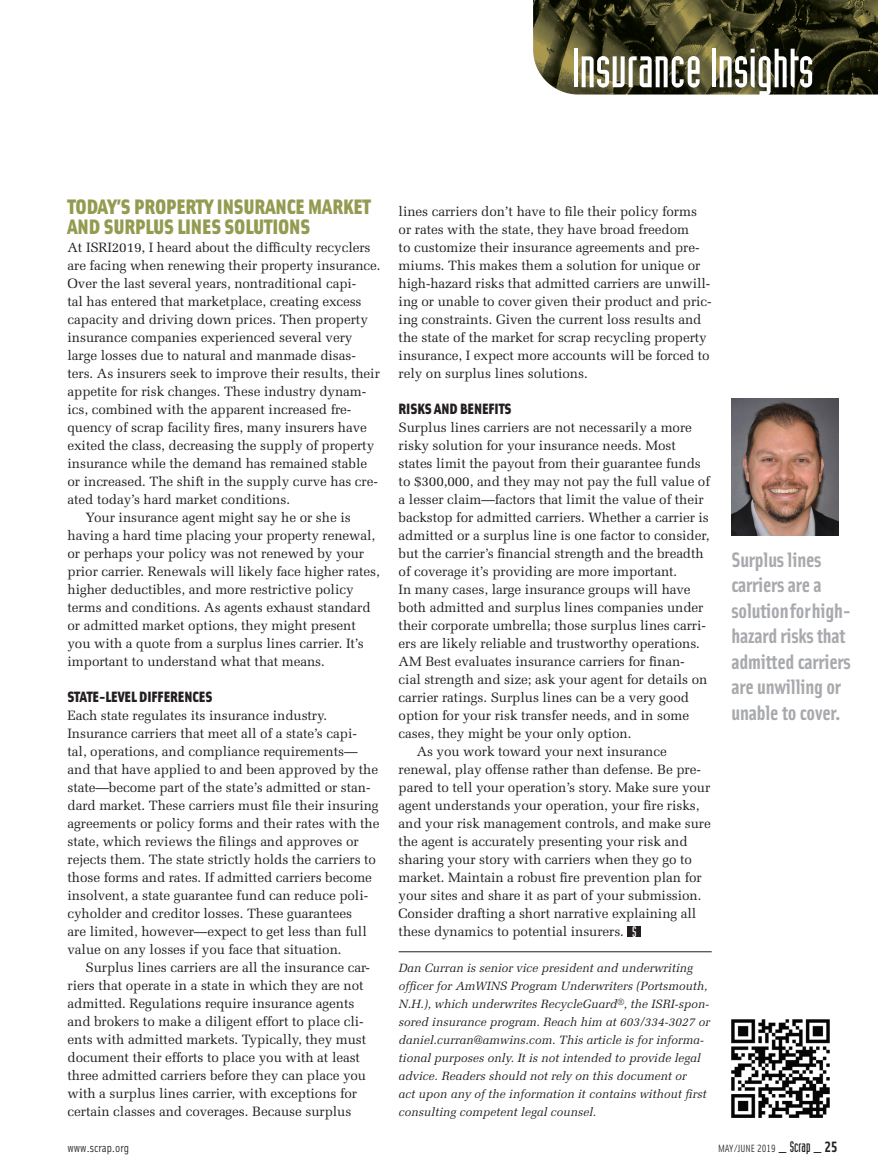
<style>
.page{position:relative;width:878px;height:1175px;background:#fff}
.page>*{position:absolute;margin:0;border:0;box-sizing:border-box;transform-origin:0 0}
.t1{font:54px "Industria Solid";color:#fff}
.Picture_Callout{font:21px/25.5px "Solex Bold Lining";letter-spacing:-.01em;color:#a8a9ad}
.Insurance_Header{font:21px/19.5px "Solex Black Lining";letter-spacing:-.005em;color:#939b50}
.Subhead_-_10{font:15px "Solex Black Lining";letter-spacing:-.005em;color:#231f20}
.t2{font:15px "Industria Solid";color:#fff}
.Body1{font:13.5px/18px "Melior";letter-spacing:-.005em;color:#231f20}
.Body{font:13.5px/18px "Melior";letter-spacing:-.005em;color:#231f20}
.Bio{font:italic 12px/18px "Melior";color:#231f20}
.t3{font:12px "Solex Regular Lining";color:#231f20}
.t4{font:10.5px "Solex Regular Lining";color:#231f20}
.s1{font-size:18px}
.s2{font-family:"Industria Solid";font-size:15px}
.s3{font-family:"Solex Bold Lining";font-size:15px}
</style>
<div class="page">
<img style="left:533px;top:0;width:345px;height:94px">
<hr style="left:398px;top:951px;width:313px;height:1px;background:#231f20">
<div style="left:627px;top:926px;width:14px;height:10px;background:#231f20"></div>
<img style="left:731px;top:398px;width:108px;height:137px">
<img style="left:731px;top:1019px;width:99px;height:99px">
<h1 class="t1" style="left:571px;top:39px;width:243px">Insurance Insights</h1>
<p class="Insurance_Header" style="left:68px;top:196px;width:305px">TODAY’S PROPERTY INSURANCE MARKET<br>AND SURPLUS LINES SOLUTIONS</p>
<p class="Body1" style="left:68px;top:238px;width:314px">At ISRI2019, I heard about the difficulty recyclers are facing when renewing their property insurance.<br>Over the last several years, nontraditional capi-<br>tal has entered that marketplace, creating excess capacity and driving down prices. Then property insurance companies experienced several very large losses due to natural and manmade disas&shy;ters. As insurers seek to improve their results, their appetite for risk changes. These industry dynam&shy;ics, combined with the apparent increased fre&shy;quency of scrap facility fires, many insurers have exited the class, decreasing the supply of property insurance while the demand has remained stable or increased. The shift in the supply curve has cre&shy;ated today’s hard market conditions.</p>
<p class="Body" style="left:68px;top:508px;width:314px;text-indent:18px">Your insurance agent might say he or she is having a hard time placing your property renewal, or perhaps your policy was not renewed by your prior carrier. Renewals will likely face higher rates, higher deductibles, and more restrictive policy terms and conditions. As agents exhaust standard or admitted market options, they might present you with a quote from a surplus lines carrier. It’s important to understand what that means.</p>
<p class="Subhead_-_10" style="left:68px;top:686px;width:146px">STATE-LEVEL DIFFERENCES</p>
<p class="Body1" style="left:68px;top:706px;width:313px">Each state regulates its insurance industry.<br>Insurance carriers that meet all of a state’s capi&shy;tal, operations, and compliance requirements— and that have applied to and been approved by the state—become part of the state’s admitted or stan&shy;dard market. These carriers must file their insuring agreements or policy forms and their rates with the state, which reviews the filings and approves or rejects them. The state strictly holds the carriers to those forms and rates. If admitted carriers become insolvent, a state guarantee fund can reduce poli&shy;cyholder and creditor losses. These guarantees<br>are limited, however—expect to get less than full value on any losses if you face that situation.</p>
<p class="Body" style="left:68px;top:958px;width:304px;text-indent:18px">Surplus lines carriers are all the insurance car&shy;riers that operate in a state in which they are not admitted. Regulations require insurance agents and brokers to make a diligent effort to place cli&shy;ents with admitted markets. Typically, they must document their efforts to place you with at least three admitted carriers before they can place you with a surplus lines carrier, with exceptions for certain classes and coverages. Because surplus</p>
<p class="Body" style="left:398px;top:202px;width:314px">lines carriers don’t have to file their policy forms or rates with the state, they have broad freedom<br>to customize their insurance agreements and pre&shy;miums. This makes them a solution for unique or high-hazard risks that admitted carriers are unwill&shy;ing or unable to cover given their product and pric&shy;ing constraints. Given the current loss results and the state of the market for scrap recycling property insurance, I expect more accounts will be forced to rely on surplus lines solutions.</p>
<p class="Subhead_-_10" style="left:398px;top:398px;width:114px">RISKS AND BENEFITS</p>
<p class="Body1" style="left:398px;top:418px;width:313px">Surplus lines carriers are not necessarily a more risky solution for your insurance needs. Most states limit the payout from their guarantee funds to $300,000, and they may not pay the full value of a lesser claim—factors that limit the value of their backstop for admitted carriers. Whether a carrier is admitted or a surplus line is one factor to consider, but the carrier’s financial strength and the breadth of coverage it’s providing are more important.<br>In many cases, large insurance groups will have both admitted and surplus lines companies under their corporate umbrella; those surplus lines carri&shy;ers are likely reliable and trustworthy operations.<br>AM Best evaluates insurance carriers for finan&shy;cial strength and size; ask your agent for details on carrier ratings. Surplus lines can be a very good option for your risk transfer needs, and in some cases, they might be your only option.</p>
<p class="Body" style="left:398px;top:742px;width:314px;text-indent:18px">As you work toward your next insurance renewal, play offense rather than defense. Be pre&shy;pared to tell your operation’s story. Make sure your agent understands your operation, your fire risks, and your risk management controls, and make sure the agent is accurately presenting your risk and sharing your story with carriers when they go to market. Maintain a robust fire prevention plan for your sites and share it as part of your submission.<br>Consider drafting a short narrative explaining all these dynamics to potential insurers.</p>
<p class="t2" style="left:632px;top:923px;width:6px">S</p>
<p class="Bio" style="left:398px;top:959px;width:312px">Dan Curran is senior vice president and underwriting officer for AmWINS Program Underwriters (Portsmouth, N.H.), which underwrites RecycleGuard<sup>®</sup>, the ISRI-spon&shy;sored insurance program. Reach him at 603/334-3027 or daniel.curran@amwins.com. This article is for informa&shy;tional purposes only. It is not intended to provide legal advice. Readers should not rely on this document or<br>act upon any of the information it contains without first consulting competent legal counsel.</p>
<p class="Picture_Callout" style="left:731px;top:545px;width:121px">Surplus lines carriers are a solution for high&shy;hazard risks that admitted carriers are unwilling or unable to cover.</p>
<p class="t3" style="left:68px;top:1140px;width:63px">www.scrap.org</p>
<p class="t4" style="left:718px;top:1142px;width:121px">MAY/JUNE 2019 <span class="s1">_</span> <span class="s2">Scrap</span> <span class="s1">_</span> <span class="s3">25</span></p>
</div>
